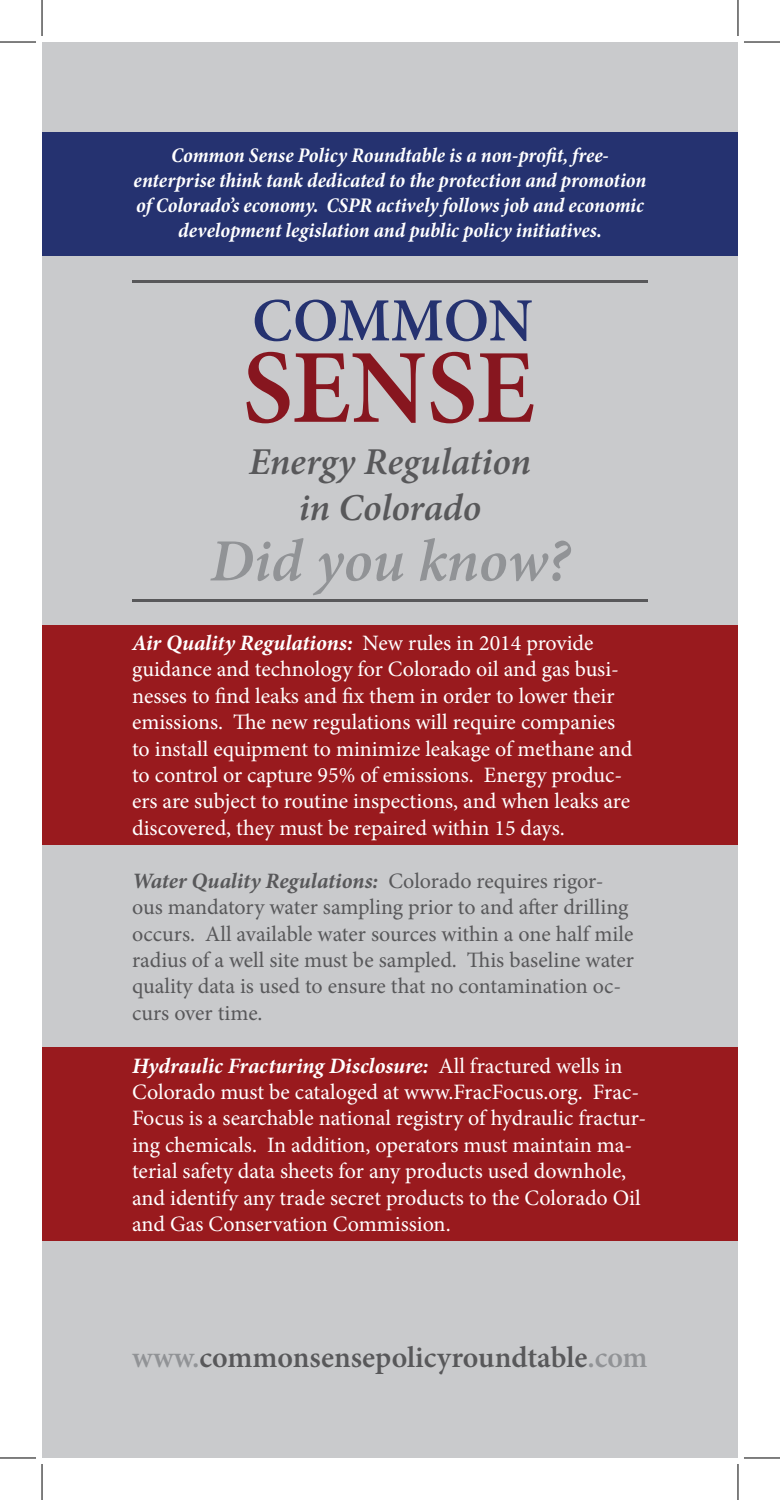
<style>
.page{position:relative;width:780px;height:1500px;background:#fff}
.page>*{position:absolute;margin:0;border:0;box-sizing:border-box;transform-origin:0 0}
.t1{font:italic 600 60px "Minion Pro";letter-spacing:-.005em;color:#919396}
.t2{font:italic 600 38px/45.6px "Minion Pro";color:#58585a;text-align:center}
.t3{font:600 30px "Minion Pro";color:#58585a}
.t4{font:22px/26.4px "Minion Pro";color:#fff}
.t5{font:22px/26.4px "Minion Pro";color:#58585a}
.t6{font:italic 700 condensed 21px/25.2px "Minion Pro";letter-spacing:-.005em;color:#fff;text-align:center}
.s1{font-weight:700;font-style:italic}
.s2{color:#919396}
</style>
<div class="page">
<div style="left:42px;top:42px;width:696px;height:1416px;background:#c9cacc"></div>
<div style="left:42px;top:1047px;width:696px;height:193px;background:#991a1e"></div>
<div style="left:42px;top:132px;width:696px;height:124px;background:#253270"></div>
<svg style="left:255px;top:299px;width:276px;height:42px"></svg>
<svg style="left:246px;top:352px;width:287px;height:71px"></svg>
<div style="left:42px;top:625px;width:696px;height:220px;background:#991a1e"></div>
<hr style="left:132px;top:281px;width:516px;height:2px;background:#58585a">
<hr style="left:132px;top:599px;width:516px;height:3px;background:#58585a">
<hr style="left:0;top:42px;width:36px;height:1px;background:#000">
<hr style="left:744px;top:42px;width:36px;height:1px;background:#000">
<hr style="left:0;top:1457px;width:36px;height:1px;background:#000">
<hr style="left:744px;top:1457px;width:36px;height:1px;background:#000">
<hr style="left:42px;top:0;width:1px;height:36px;background:#000">
<hr style="left:42px;top:1464px;width:1px;height:36px;background:#000">
<hr style="left:737px;top:0;width:1px;height:36px;background:#000">
<hr style="left:737px;top:1464px;width:1px;height:36px;background:#000">
<p class="t6" style="left:133px;top:142px;width:514px">Common Sense Policy Roundtable is a non-profit, free&shy;enterprise think tank dedicated to the protection and promotion of Colorado’s economy. CSPR actively follows job and economic development legislation and public policy initiatives.</p>
<h2 class="t2" style="left:249px;top:438px;width:284px">Energy Regulation in Colorado</h2>
<h1 class="t1" style="left:210px;top:519px;width:361px">Did you know?</h1>
<p class="t4" style="left:132px;top:630px;width:501px"><span class="s1">Air Quality Regulations:</span> New rules in 2014 provide guidance and technology for Colorado oil and gas busi&shy;nesses to find leaks and fix them in order to lower their emissions. The new regulations will require companies to install equipment to minimize leakage of methane and to control or capture 95% of emissions. Energy produc&shy;ers are subject to routine inspections, and when leaks are discovered, they must be repaired within 15 days.</p>
<p class="t5" style="left:132px;top:867px;width:503px"><span class="s1">Water Quality Regulations:</span> Colorado requires rigor&shy;ous mandatory water sampling prior to and after drilling occurs. All available water sources within a one half mile radius of a well site must be sampled. This baseline water quality data is used to ensure that no contamination oc&shy;curs over time.</p>
<p class="t4" style="left:132px;top:1052px;width:515px"><span class="s1">Hydraulic Fracturing Disclosure:</span> All fractured wells in Colorado must be cataloged at www.FracFocus.org. Frac-Focus is a searchable national registry of hydraulic fractur&shy;ing chemicals. In addition, operators must maintain ma&shy;terial safety data sheets for any products used downhole, and identify any trade secret products to the Colorado Oil and Gas Conservation Commission.</p>
<h3 class="t3" style="left:132px;top:1337px;width:517px"><span class="s2">www.</span>commonsensepolicyroundtable<span class="s2">.com</span></h3>
</div>
